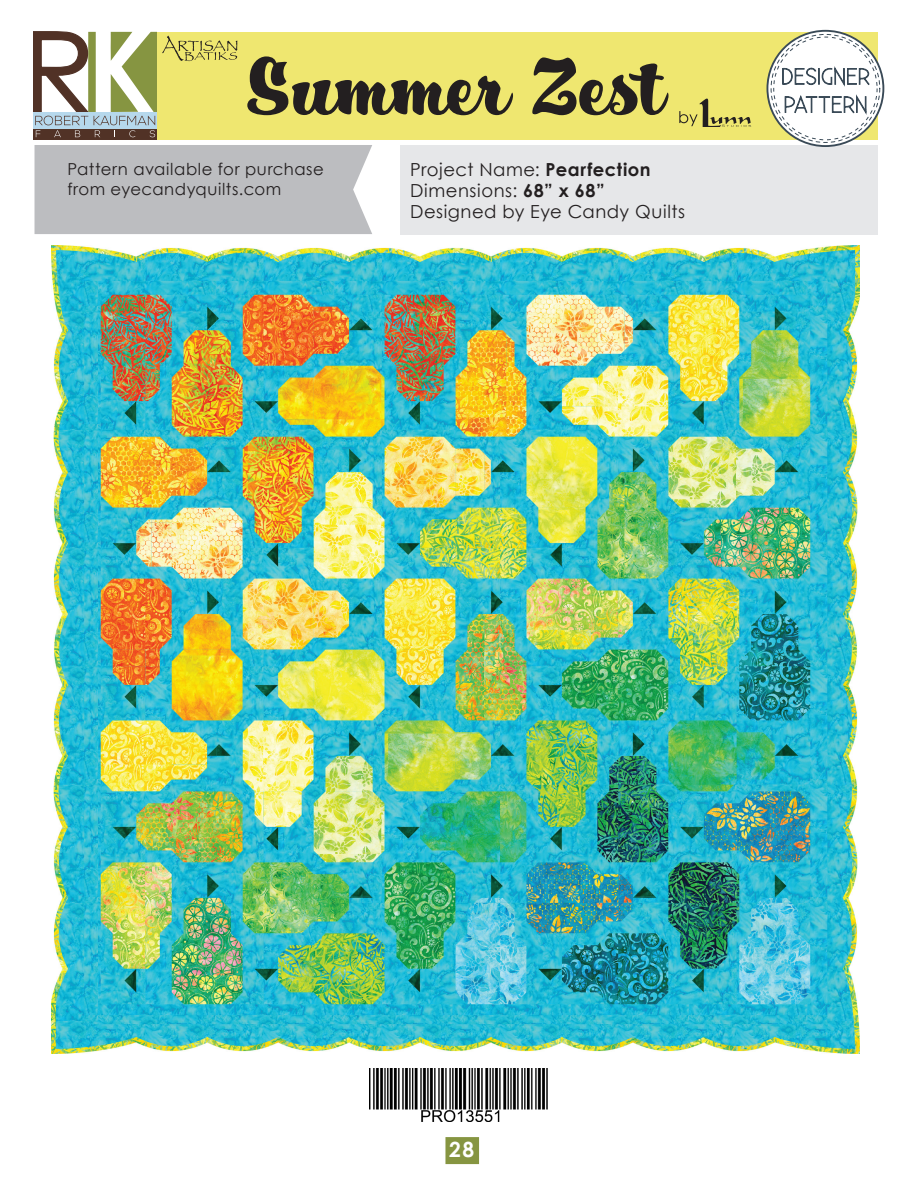
<style>
.page{position:relative;width:918px;height:1188px;background:#fff}
.page>*{position:absolute;margin:0;border:0;box-sizing:border-box;transform-origin:0 0}
.t1{font:700 21px "Century Gothic";color:#fff}
.t2{font:18px "Century Gothic";letter-spacing:.03em;color:#231f20}
.t3{font:16.5px/19.8px "Century Gothic";letter-spacing:.03em;color:#231f20}
.s1{font-weight:700}
</style>
<div class="page">
<div style="left:445px;top:1137px;width:34px;height:27px;background:#869541"></div>
<img style="left:369px;top:1068px;width:179px;height:54px">
<img style="left:51px;top:245px;width:809px;height:809px">
<div style="left:35px;top:145px;width:337px;height:89px;background:#bcbdc0"></div>
<div style="left:400px;top:145px;width:478px;height:89px;background:#e6e7e9"></div>
<div style="left:153px;top:32px;width:725px;height:107px;background:#efe770"></div>
<svg style="left:767px;top:31px;width:116px;height:115px"></svg>
<div style="left:767px;top:30px;width:117px;height:117px;border:2px solid #3a4a57;border-radius:50%"></div>
<svg style="left:771px;top:34px;width:109px;height:108px"></svg>
<div style="left:774px;top:37px;width:103px;height:103px;background:#fff;border-radius:50%"></div>
<svg style="left:782px;top:66px;width:88px;height:51px"></svg>
<svg style="left:34px;top:32px;width:203px;height:107px"></svg>
<svg style="left:247px;top:56px;width:266px;height:59px"></svg>
<svg style="left:532px;top:57px;width:137px;height:58px"></svg>
<svg style="left:679px;top:99px;width:72px;height:28px"></svg>
<p class="t3" style="left:67px;top:159px;width:258px">Pattern available for purchase from eyecandyquilts.com</p>
<p class="t2" style="left:410px;top:157px;width:242px">Project Name: <span class="s1">Pearfection</span></p>
<p class="t2" style="left:410px;top:178px;width:196px">Dimensions: <span class="s1">68” x 68”</span></p>
<p class="t2" style="left:410px;top:199px;width:276px">Designed by Eye Candy Quilts</p>
<p class="t1" style="left:449px;top:1134px;width:26px">28</p>
</div>
